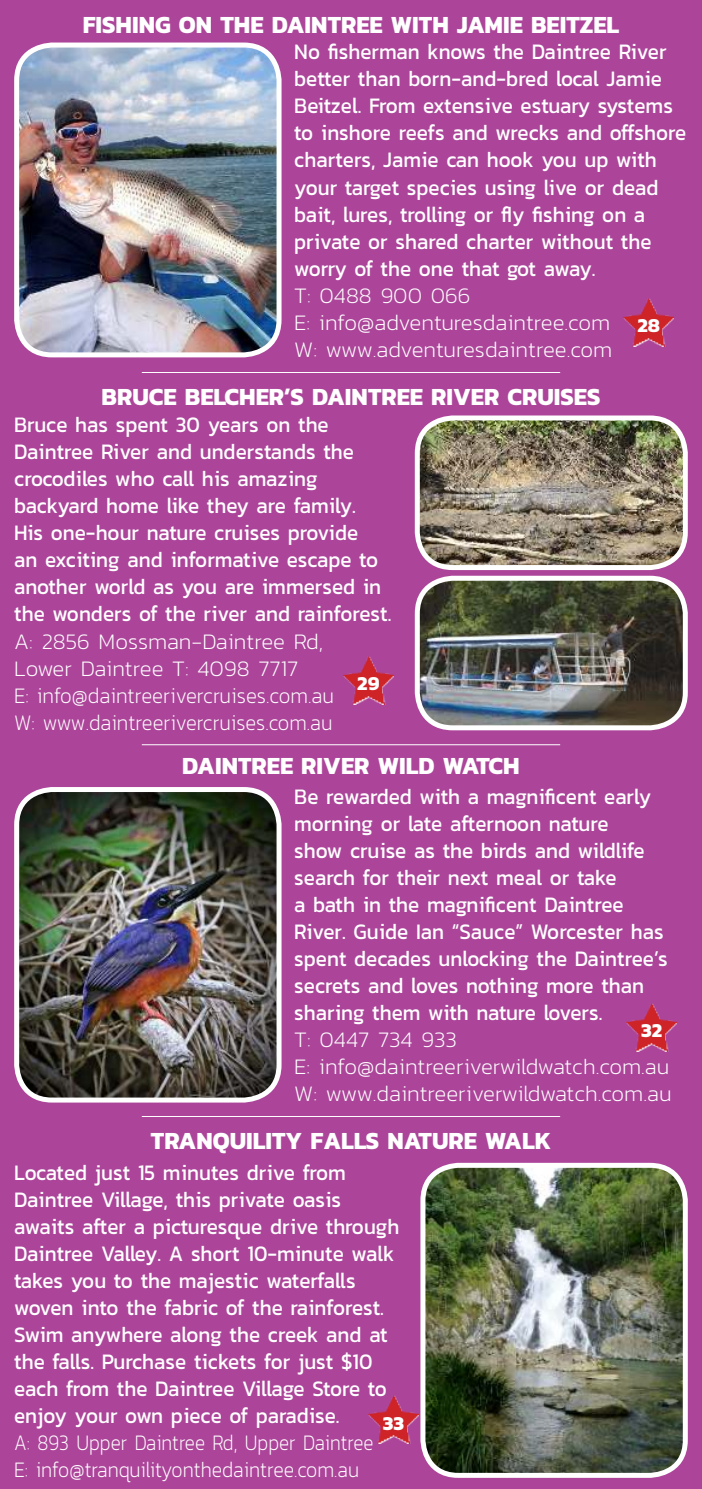
<style>
.page{position:relative;width:702px;height:1489px;background:#fff}
.page>*{position:absolute;margin:0;border:0;box-sizing:border-box;transform-origin:0 0}
.t1{font:700 25px "Kanit";color:#fff;scale:.96 1}
.t2{font:22.5px/27px "Kanit";color:#fff;scale:.92 1}
.t3{font:200 22.5px/27px "Kanit";color:#fff}
.t4{font:200 22.5px/27px "Kanit";color:#fff;scale:.85 1}
.t5{font:700 20px "Kanit";color:#fff}
</style>
<div class="page">
<div style="left:0;top:0;width:702px;height:1488px;background:#ac459a"></div>
<hr style="left:142px;top:372px;width:418px;height:1px;background:#fff">
<hr style="left:142px;top:744px;width:418px;height:1px;background:#fff">
<hr style="left:142px;top:1115px;width:418px;height:1px;background:#fff">
<img style="left:626px;top:1003px;width:50px;height:48px">
<img style="left:17px;top:45px;width:262px;height:310px">
<div style="left:14px;top:43px;width:267px;height:314px;border:5px solid #fff;border-radius:35px"></div>
<img style="left:623px;top:298px;width:50px;height:48px">
<img style="left:421px;top:421px;width:264px;height:146px">
<div style="left:415px;top:415px;width:272px;height:155px;border:5px solid #fff;border-radius:35px"></div>
<img style="left:421px;top:581px;width:264px;height:146px">
<div style="left:415px;top:575px;width:272px;height:155px;border:5px solid #fff;border-radius:35px"></div>
<img style="left:343px;top:656px;width:50px;height:48px">
<img style="left:20px;top:789px;width:259px;height:310px">
<div style="left:14px;top:787px;width:267px;height:315px;border:5px solid #fff;border-radius:35px"></div>
<img style="left:426px;top:1168px;width:259px;height:307px">
<div style="left:420px;top:1162px;width:267px;height:315px;border:5px solid #fff;border-radius:35px"></div>
<img style="left:368px;top:1395px;width:50px;height:48px">
<p class="t1" style="left:83px;top:15px;width:560px">FISHING ON THE DAINTREE WITH JAMIE BEITZEL</p>
<p class="t2" style="left:294px;top:38px;width:427px">No fisherman knows the Daintree River better than born-and-bred local Jamie Beitzel. From extensive estuary systems to inshore reefs and wrecks and offshore charters, Jamie can hook you up with your target species using live or dead bait, lures, trolling or fly fishing on a private or shared charter without the worry of the one that got away.</p>
<p class="t3" style="left:294px;top:282px;width:319px">T: 0488 900 066<br>E: info@adventuresdaintree.com<br>W: www.adventuresdaintree.com</p>
<p class="t5" style="left:637px;top:318px;width:24px">28</p>
<p class="t1" style="left:102px;top:387px;width:521px">BRUCE BELCHER’S DAINTREE RIVER CRUISES</p>
<p class="t2" style="left:14px;top:411px;width:411px">Bruce has spent 30 years on the Daintree River and understands the crocodiles who call his amazing backyard home like they are family.<br>His one-hour nature cruises provide<br>an exciting and informative escape to another world as you are immersed in the wonders of the river and rainforest.</p>
<p class="t3" style="left:14px;top:627px;width:321px">A: 2856 Mossman-Daintree Rd, Lower Daintree T: 4098 7717<br>E: info@daintreerivercruises.com.au W: www.daintreerivercruises.com.au</p>
<p class="t5" style="left:357px;top:675px;width:24px">29</p>
<p class="t1" style="left:182px;top:756px;width:353px">DAINTREE RIVER WILD WATCH</p>
<p class="t2" style="left:294px;top:782px;width:407px">Be rewarded with a magnificent early morning or late afternoon nature<br>show cruise as the birds and wildlife search for their next meal or take<br>a bath in the magnificent Daintree River. Guide Ian “Sauce” Worcester has spent decades unlocking the Daintree’s secrets and loves nothing more than sharing them with nature lovers.</p>
<p class="t3" style="left:294px;top:1026px;width:379px">T: 0447 734 933<br>E: info@daintreeriverwildwatch.com.au<br>W: www.daintreeriverwildwatch.com.au</p>
<p class="t5" style="left:641px;top:1023px;width:23px">32</p>
<p class="t1" style="left:151px;top:1131px;width:418px">TRANQUILITY FALLS NATURE WALK</p>
<p class="t2" style="left:14px;top:1158px;width:420px">Located just 15 minutes drive from Daintree Village, this private oasis awaits after a picturesque drive through Daintree Valley. A short 10-minute walk takes you to the majestic waterfalls woven into the fabric of the rainforest.<br>Swim anywhere along the creek and at the falls. Purchase tickets for just $10 each from the Daintree Village Store to enjoy your own piece of paradise.</p>
<p class="t4" style="left:14px;top:1428px;width:424px">A: 893 Upper Daintree Rd, Upper Daintree<br>E: info@tranquilityonthedaintree.com.au</p>
<p class="t5" style="left:383px;top:1415px;width:23px">33</p>
</div>
